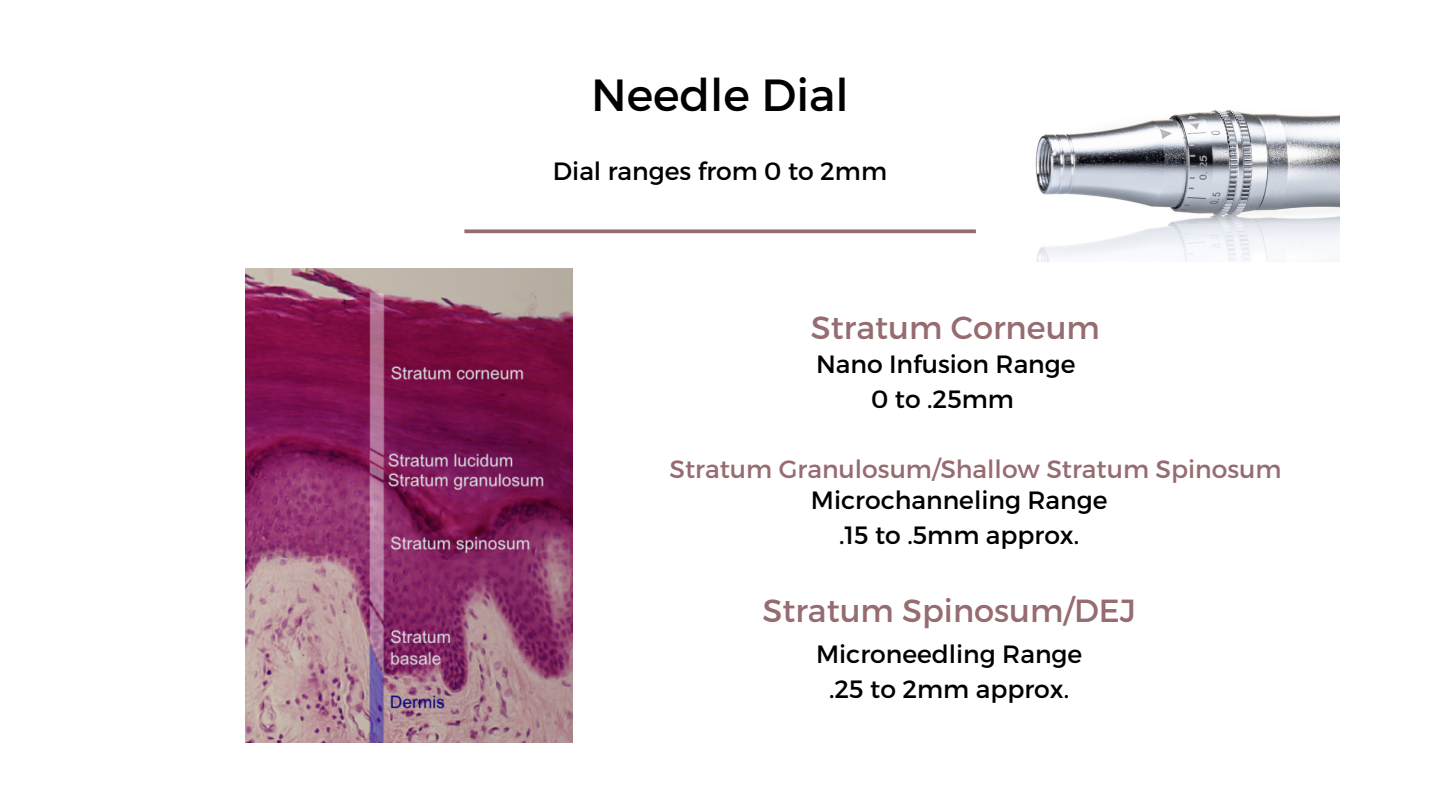
<style>
.page{position:relative;width:1440px;height:810px;background:#fff}
.page>*{position:absolute;margin:0;border:0;box-sizing:border-box;transform-origin:0 0}
.t1{font:45px "Montserrat";color:#000}
.t2{font:32px "Montserrat";color:#966c70}
.t3{font:25px/34.5px "Montserrat";color:#000;text-align:center}
.t4{font:25px "Montserrat";color:#966c70}
</style>
<div class="page">
<svg style="left:464px;top:229px;width:512px;height:4px;background:#a17c7f"></svg>
<img style="left:1035px;top:109px;width:305px;height:152px">
<img style="left:245px;top:268px;width:328px;height:474px">
<h1 class="t1" style="left:591px;top:66px;width:259px">Needle Dial</h1>
<p class="t3" style="left:553px;top:153px;width:336px">Dial ranges from 0 to 2mm</p>
<p class="t2" style="left:811px;top:307px;width:290px">Stratum Corneum</p>
<p class="t3" style="left:816px;top:346px;width:261px">Nano Infusion Range<br>0 to .25mm</p>
<p class="t4" style="left:670px;top:453px;width:614px">Stratum Granulosum/Shallow Stratum Spinosum</p>
<p class="t3" style="left:811px;top:482px;width:298px">Microchanneling Range .15 to .5mm approx.</p>
<p class="t2" style="left:762px;top:589px;width:375px">Stratum Spinosum/DEJ</p>
<p class="t3" style="left:816px;top:636px;width:268px">Microneedling Range .25 to 2mm approx.</p>
</div>
